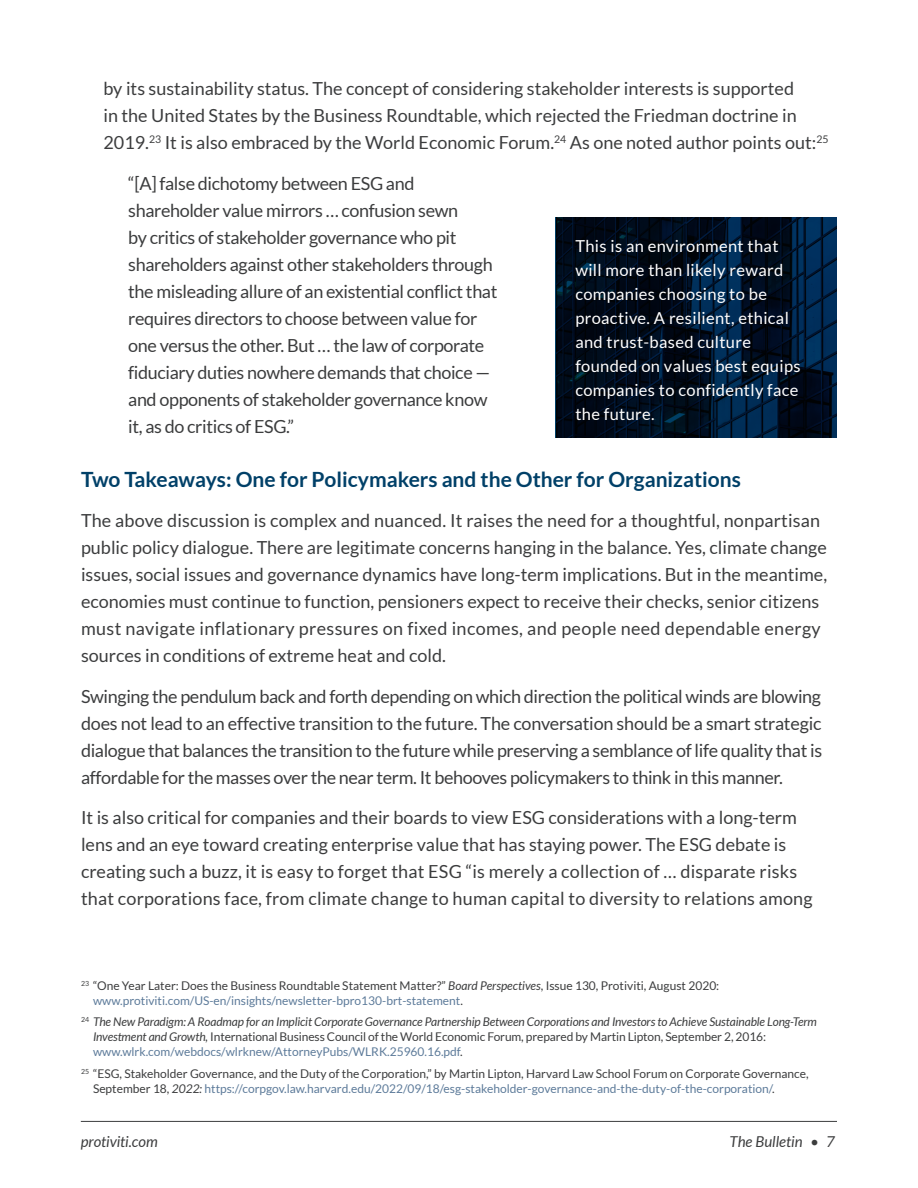
<style>
.page{position:relative;width:918px;height:1188px;background:#fff}
.page>*{position:absolute;margin:0;border:0;box-sizing:border-box;transform-origin:0 0}
.Subhead_-_14_18_Lato{font:700 21px "Lato";color:#004068}
.Body_Copy_-_12_18_La{font:18px/27px "Lato";color:#3c3d3e}
.Body_L1_indented{font:18px/27px "Lato";letter-spacing:-.02em;color:#3c3d3e}
.Body_L1_indented-2{font:18px/27px "Lato";color:#3c3d3e}
.Graphic_Body__Main{font:16.5px/24px "Lato";letter-spacing:.02em;color:#fff}
.t1{font:italic 15px "Lato";letter-spacing:-.005em;color:#3c3d3e}
.Footnote_-_8_10_Lato{font:12px/15px "Lato";color:#3c3d3e}
.Footnote_-_8_10_Lato-2{font:italic 12px/15px "Lato";letter-spacing:-.01em;color:#3c3d3e}
.s1{font-style:italic}
.s2{color:#5d7b9a}
.s3{font-style:normal}
.s4{font-style:normal;color:#5d7b9a}
</style>
<div class="page">
<hr style="left:81px;top:1121px;width:756px;height:1px;background:#3c3d3e">
<svg style="left:555px;top:217px;width:282px;height:221px;background:#001227"></svg>
<p class="Body_L1_indented-2" style="left:104px;top:75px;width:727px">by its sustainability status. The concept of considering stakeholder interests is supported<br>in the United States by the Business Roundtable, which rejected the Friedman doctrine in<br>2019.<sup>23</sup> It is also embraced by the World Economic Forum.<sup>24</sup> As one noted author points out:<sup>25</sup></p>
<p class="Body_L1_indented" style="left:128px;top:170px;width:371px">“[A] false dichotomy between ESG and shareholder value mirrors … confusion sewn<br>by critics of stakeholder governance who pit shareholders against other stakeholders through the misleading allure of an existential conflict that requires directors to choose between value for one versus the other. But … the law of corporate fiduciary duties nowhere demands that choice — and opponents of stakeholder governance know it, as do critics of ESG.”</p>
<p class="Subhead_-_14_18_Lato" style="left:81px;top:467px;width:661px">Two Takeaways: One for Policymakers and the Other for Organizations</p>
<p class="Body_Copy_-_12_18_La" style="left:81px;top:507px;width:748px">The above discussion is complex and nuanced. It raises the need for a thoughtful, nonpartisan public policy dialogue. There are legitimate concerns hanging in the balance. Yes, climate change issues, social issues and governance dynamics have long-term implications. But in the meantime, economies must continue to function, pensioners expect to receive their checks, senior citizens must navigate inflationary pressures on fixed incomes, and people need dependable energy sources in conditions of extreme heat and cold.</p>
<p class="Body_Copy_-_12_18_La" style="left:81px;top:683px;width:743px;text-align:justify">Swinging the pendulum back and forth depending on which direction the political winds are blowing does not lead to an effective transition to the future. The conversation should be a smart strategic dialogue that balances the transition to the future while preserving a semblance of life quality that is affordable for the masses over the near term. It behooves policymakers to think in this manner.</p>
<p class="Body_Copy_-_12_18_La" style="left:81px;top:804px;width:733px">It is also critical for companies and their boards to view ESG considerations with a long-term lens and an eye toward creating enterprise value that has staying power. The ESG debate is creating such a buzz, it is easy to forget that ESG “is merely a collection of … disparate risks that corporations face, from climate change to human capital to diversity to relations among</p>
<p class="Graphic_Body__Main" style="left:575px;top:234px;width:227px">This is an environment that will more than likely reward companies choosing to be proactive. A resilient, ethical and trust-based culture founded on values best equips companies to confidently face the future.</p>
<p class="Footnote_-_8_10_Lato" style="left:93px;top:978px;width:628px;text-indent:-12px"><sup>23</sup> “One Year Later: Does the Business Roundtable Statement Matter?” <span class="s1">Board Perspectives</span>, Issue 130, Protiviti, August 2020: <span class="s2">www.protiviti.com/US-en/insights/newsletter-bpro130-brt-statement</span>.</p>
<p class="Footnote_-_8_10_Lato-2" style="left:93px;top:1015px;width:725px;text-indent:-12px"><sup>24</sup> The New Paradigm: A Roadmap for an Implicit Corporate Governance Partnership Between Corporations and Investors to Achieve Sustainable Long-Term<br>Investment and Growth, <span class="s3">International Business Council of the World Economic Forum, prepared by Martin Lipton, September 2, 2016: </span><span class="s4">www.wlrk.com/webdocs/wlrknew/AttorneyPubs/WLRK.25960.16.pdf</span><span class="s3">.</span></p>
<p class="Footnote_-_8_10_Lato" style="left:93px;top:1066px;width:717px;text-indent:-12px"><sup>25</sup> “ESG, Stakeholder Governance, and the Duty of the Corporation,” by Martin Lipton, Harvard Law School Forum on Corporate Governance,<br>September 18, <span class="s1">2022:</span> <span class="s2">https://corpgov.law.harvard.edu/2022/09/18/esg-stakeholder-governance-and-the-duty-of-the-corporation/</span>.</p>
<p class="t1" style="left:81px;top:1133px;width:78px">protiviti.com</p>
<p class="t1" style="left:730px;top:1133px;width:107px">The Bulletin • 7</p>
</div>
